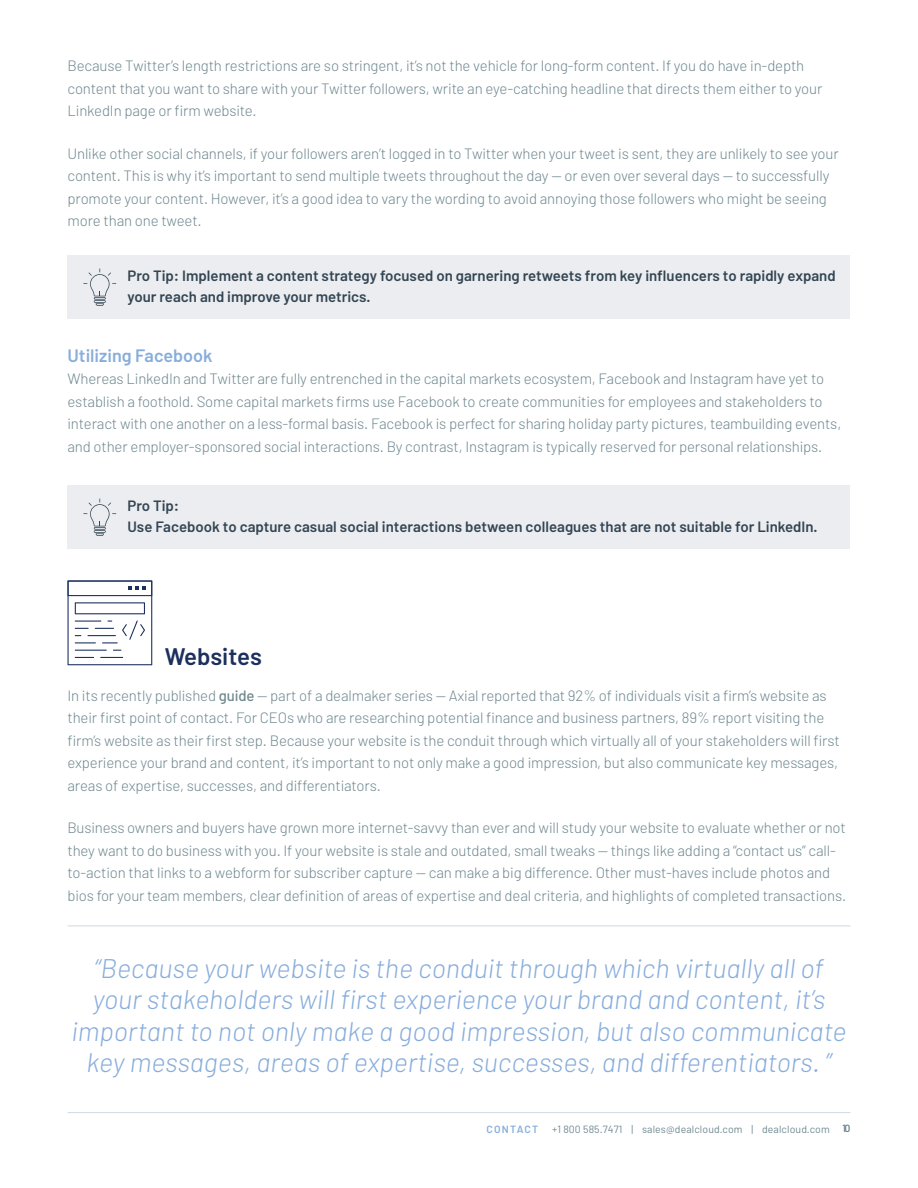
<style>
.page{position:relative;width:918px;height:1188px;background:#fff}
.page>*{position:absolute;margin:0;border:0;box-sizing:border-box;transform-origin:0 0}
.t1{font:italic 300 27px/31.5px "Barlow";color:#88addc;text-align:center}
.t2{font:600 24px "Barlow";color:#1c305d}
.t3{font:600 18px "Barlow";color:#88addc}
.t4{font:300 15px/22.5px "Barlow";letter-spacing:-.01em;color:#6e878f}
.t5{font:600 15px/21px "Barlow";color:#334553}
.t6{font:10.5px "Barlow";letter-spacing:.01em;color:#6e878f}
.s1{font-weight:500}
.s2{font-weight:600;color:#87addb}
.s3{font-weight:600}
</style>
<div class="page">
<hr style="left:68px;top:1112px;width:782px;height:1px;background:#d1d9de">
<div style="left:68px;top:255px;width:782px;height:64px;background:#ebedf0"></div>
<svg style="left:83px;top:268px;width:33px;height:38px"></svg>
<hr style="left:68px;top:926px;width:782px;height:1px;background:#d1d9de">
<div style="left:68px;top:485px;width:782px;height:64px;background:#ebedf0"></div>
<svg style="left:83px;top:499px;width:33px;height:37px"></svg>
<svg style="left:68px;top:580px;width:84px;height:85px"></svg>
<p class="t4" style="left:68px;top:54px;width:756px">Because Twitter’s length restrictions are so stringent, it’s not the vehicle for long-form content. If you do have in-depth content that you want to share with your Twitter followers, write an eye-catching headline that directs them either to your<br>LinkedIn page or firm website.</p>
<p class="t4" style="left:68px;top:142px;width:773px">Unlike other social channels, if your followers aren’t logged in to Twitter when your tweet is sent, they are unlikely to see your content. This is why it’s important to send multiple tweets throughout the day — or even over several days — to successfully promote your content. However, it’s a good idea to vary the wording to avoid annoying those followers who might be seeing more than one tweet.</p>
<p class="t5" style="left:127px;top:265px;width:710px">Pro Tip: Implement a content strategy focused on garnering retweets from key influencers to rapidly expand your reach and improve your metrics.</p>
<p class="t3" style="left:68px;top:344px;width:147px">Utilizing Facebook</p>
<p class="t4" style="left:68px;top:367px;width:775px">Whereas LinkedIn and Twitter are fully entrenched in the capital markets ecosystem, Facebook and Instagram have yet to establish a foothold. Some capital markets firms use Facebook to create communities for employees and stakeholders to interact with one another on a less-formal basis. Facebook is perfect for sharing holiday party pictures, teambuilding events, and other employer-sponsored social interactions. By contrast, Instagram is typically reserved for personal relationships.</p>
<p class="t5" style="left:127px;top:495px;width:692px">Pro Tip:<br>Use Facebook to capture casual social interactions between colleagues that are not suitable for LinkedIn.</p>
<h2 class="t2" style="left:165px;top:641px;width:99px">Websites</h2>
<p class="t4" style="left:68px;top:684px;width:774px">In its recently published <span class="s1">guide</span> — part of a dealmaker series — Axial reported that 92% of individuals visit a firm’s website as their first point of contact. For CEOs who are researching potential finance and business partners, 89% report visiting the firm’s website as their first step. Because your website is the conduit through which virtually all of your stakeholders will first experience your brand and content, it’s important to not only make a good impression, but also communicate key messages, areas of expertise, successes, and differentiators.</p>
<p class="t4" style="left:68px;top:816px;width:780px">Business owners and buyers have grown more internet-savvy than ever and will study your website to evaluate whether or not they want to do business with you. If your website is stale and outdated, small tweaks — things like adding a “contact us” call&shy;to-action that links to a webform for subscriber capture — can make a big difference. Other must-haves include photos and bios for your team members, clear definition of areas of expertise and deal criteria, and highlights of completed transactions.</p>
<p class="t1" style="left:71px;top:952px;width:777px">“Because your website is the conduit through which virtually all of your stakeholders will first experience your brand and content, it’s important to not only make a good impression, but also communicate key messages, areas of expertise, successes, and differentiators. ”</p>
<p class="t6" style="left:486px;top:1122px;width:366px"><span class="s2">CONTACT</span> +1 800 585.7471 | sales@dealcloud.com | dealcloud.com <span class="s3">10</span></p>
</div>
